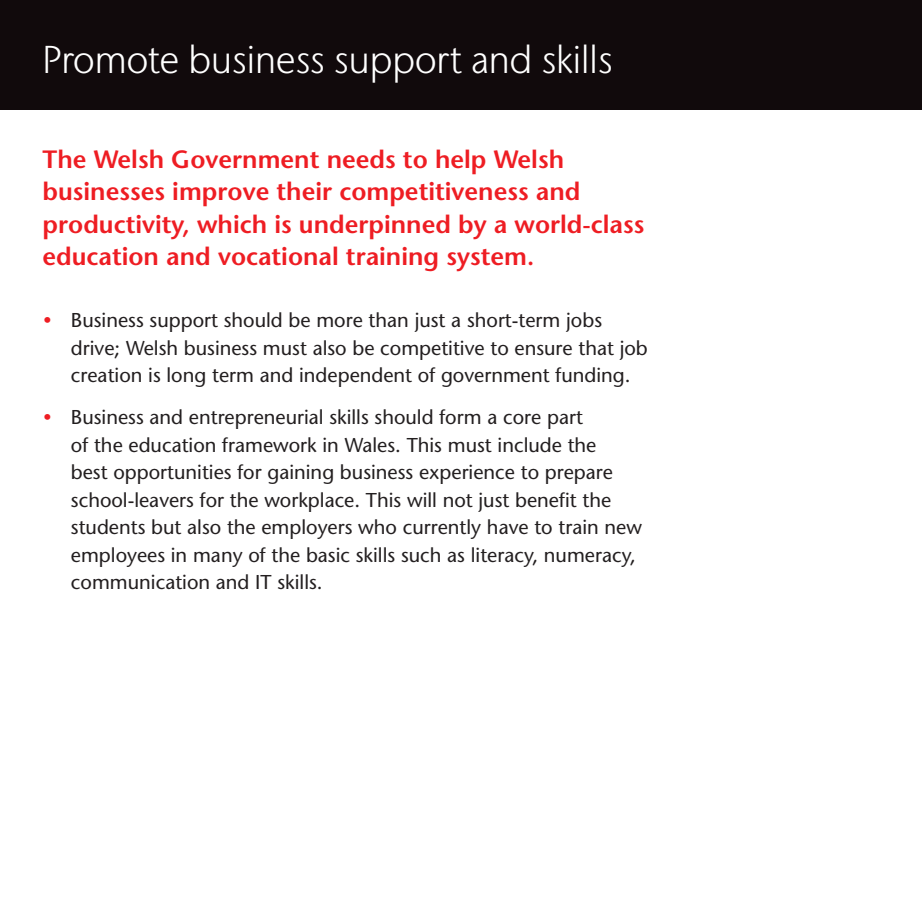
<style>
.page{position:relative;width:922px;height:922px;background:#fff}
.page>*{position:absolute;margin:0;border:0;box-sizing:border-box;transform-origin:0 0}
.page_heads{font:300 38.75px "Stone Sans IIITC Pro";letter-spacing:-.015em;color:#fff}
.RED_SUBS_simon{font:600 25px/32.5px "Stone Sans";color:#ee1d23}
.t1{font:20px/27.5px "Stone Sans";color:#231f20}
.s1{font-family:"Stone Sans IIITC Pro";font-weight:300;color:#ee1d23}
</style>
<div class="page">
<div style="left:0;top:0;width:921px;height:110px;background:#110a0c"></div>
<p class="page_heads" style="left:43px;top:35px;width:571px">Promote business support and skills</p>
<p class="RED_SUBS_simon" style="left:43px;top:143px;width:603px">The Welsh Government needs to help Welsh businesses improve their competitiveness and productivity, which is underpinned by a world-class education and vocational training system.</p>
<p class="t1" style="left:71px;top:306px;width:578px;text-indent:-28px"><span class="s1">•</span> Business support should be more than just a short-term jobs drive; Welsh business must also be competitive to ensure that job creation is long term and independent of government funding.</p>
<p class="t1" style="left:71px;top:403px;width:572px;text-indent:-28px"><span class="s1">•</span> Business and entrepreneurial skills should form a core part<br>of the education framework in Wales. This must include the<br>best opportunities for gaining business experience to prepare school-leavers for the workplace. This will not just benefit the students but also the employers who currently have to train new employees in many of the basic skills such as literacy, numeracy, communication and IT skills.</p>
</div>
